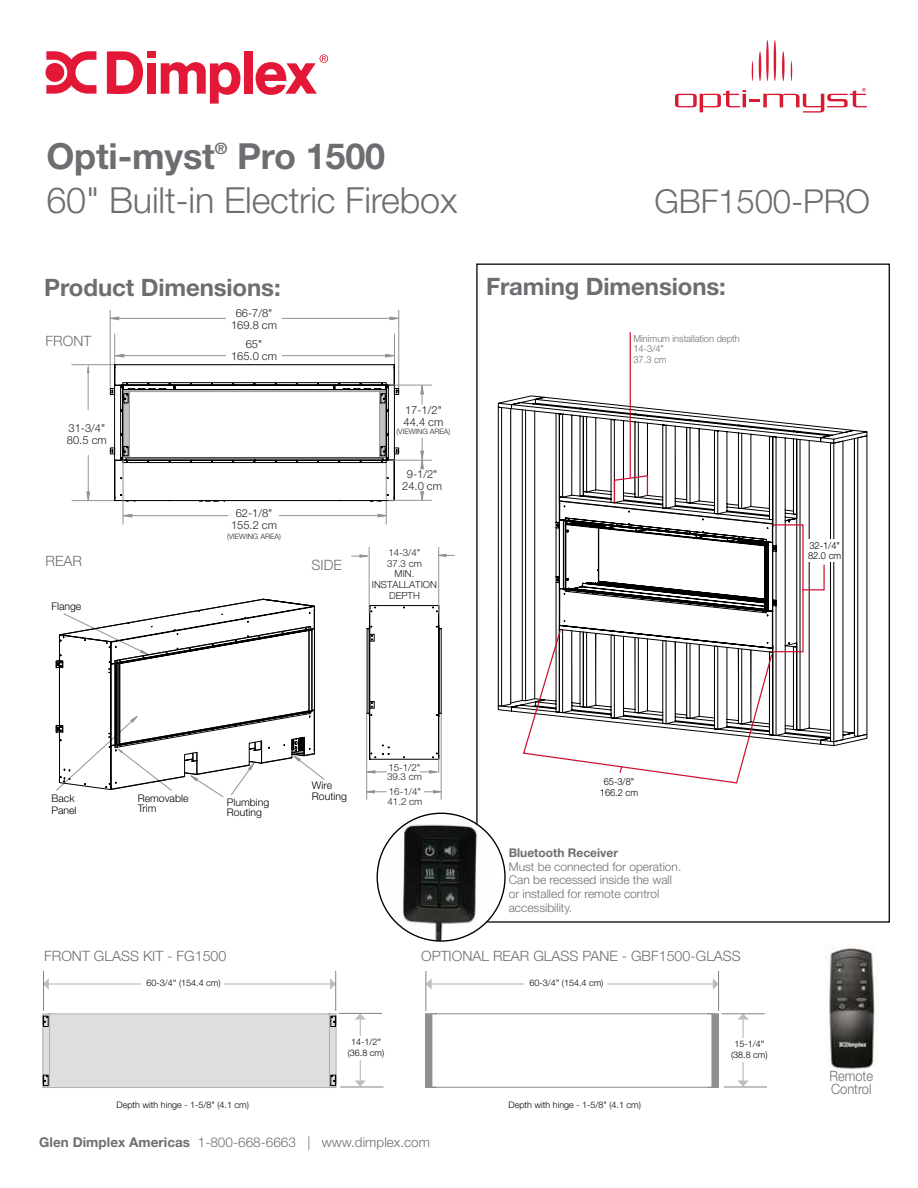
<style>
.page{position:relative;width:918px;height:1188px;background:#fff}
.page>*{position:absolute;margin:0;border:0;box-sizing:border-box;transform-origin:0 0}
.t1{font:300 36px "Helvetica Neue LT Std";letter-spacing:-.005em;color:#6d6e71}
.t2{font:700 36px "Helvetica Neue LT Std";letter-spacing:-.005em;color:#6d6e71}
.t3{font:300 33px "Helvetica Neue LT Std";letter-spacing:-.005em;color:#6d6e71}
.t4{font:700 24px "Helvetica Neue LT Std";letter-spacing:-.005em;color:#6d6e71}
.t5{font:700 15.75px "Helvetica Neue LT Std";color:#6d6e71}
.t6{font:300 14.25px "Helvetica Neue LT Std";color:#6d6e71}
.t7{font:300 14.25px/13.5px "Helvetica Neue LT Std";color:#6d6e71;scale:.9 1}
.t8{font:300 13.5px "Helvetica Neue LT Std";letter-spacing:.005em;color:#6d6e71}
.t9{font:300 12px/13.8px "Helvetica Neue LT Std";color:#6d6e71}
.t10{font:700 12px "Helvetica Neue LT Std";color:#6d6e71}
.t11{font:300 11.1px/12px "Helvetica Neue LT Std";color:#221f1f;text-align:center}
.t12{font:300 10.5px/10.5px "Helvetica Neue LT Std";color:#000}
.t13{font:300 9.75px/10.5px "Helvetica Neue LT Std";color:#221f1f}
.t14{font:300 9.75px/10.5px "Helvetica Neue LT Std";color:#6d6e71;scale:.95 1}
.t15{font:300 9.75px/10.5px "Helvetica Neue LT Std";color:#000;text-align:center;scale:.95 1}
.t16{font:300 9px/10.5px "Helvetica Neue LT Std";color:#000;text-align:center}
.t17{font:300 7.35px "Helvetica Neue LT Std";color:#221f1f}
.s1{font-weight:400;font-stretch:condensed}
.s2{font-weight:700}
</style>
<div class="page">
<svg style="left:497px;top:402px;width:371px;height:341px"></svg>
<svg style="left:42px;top:1013px;width:303px;height:75px;background:#dbdbdb"></svg>
<svg style="left:425px;top:1013px;width:294px;height:75px"></svg>
<svg style="left:56px;top:599px;width:269px;height:198px"></svg>
<div style="left:808px;top:539px;width:33px;height:23px;background:#fff"></div>
<div style="left:772px;top:524px;width:32px;height:128px;border:1px solid #ce0e2d"></div>
<svg style="left:522px;top:629px;width:251px;height:155px"></svg>
<svg style="left:534px;top:403px;width:298px;height:220px"></svg>
<hr style="left:630px;top:332px;width:1px;height:146px;background:#ce0e2d">
<svg style="left:107px;top:51px;width:36px;height:43px"></svg>
<div style="left:147px;top:51px;width:8px;height:7px;background:#e31837"></div>
<div style="left:147px;top:63px;width:8px;height:31px;background:#e31837"></div>
<svg style="left:161px;top:62px;width:79px;height:42px"></svg>
<div style="left:244px;top:51px;width:9px;height:43px;background:#e31837"></div>
<svg style="left:256px;top:54px;width:72px;height:41px"></svg>
<svg style="left:45px;top:51px;width:51px;height:43px"></svg>
<hr style="left:759px;top:51px;width:2px;height:30px;background:#da1a32;border-radius:50%">
<hr style="left:766px;top:40px;width:3px;height:41px;background:#da1a32;border-radius:50%">
<hr style="left:774px;top:40px;width:2px;height:41px;background:#da1a32;border-radius:50%">
<hr style="left:782px;top:51px;width:3px;height:30px;background:#da1a32;border-radius:50%">
<svg style="left:752px;top:61px;width:1px;height:20px"></svg>
<svg style="left:791px;top:61px;width:1px;height:20px"></svg>
<svg style="left:675px;top:88px;width:192px;height:25px"></svg>
<img style="left:391px;top:815px;width:98px;height:126px">
<hr style="left:360px;top:1019px;width:1px;height:62px;background:#bcbec0">
<svg style="left:355px;top:1014px;width:11px;height:6px"></svg>
<svg style="left:355px;top:1080px;width:11px;height:7px"></svg>
<hr style="left:742px;top:1019px;width:2px;height:62px;background:#bcbec0">
<svg style="left:737px;top:1014px;width:12px;height:6px"></svg>
<svg style="left:737px;top:1080px;width:12px;height:7px"></svg>
<hr style="left:48px;top:983px;width:283px;height:2px;background:#bcbec0">
<svg style="left:44px;top:978px;width:5px;height:12px"></svg>
<svg style="left:330px;top:978px;width:5px;height:12px"></svg>
<hr style="left:431px;top:983px;width:283px;height:2px;background:#bcbec0">
<svg style="left:427px;top:978px;width:5px;height:12px"></svg>
<svg style="left:713px;top:979px;width:5px;height:10px"></svg>
<div style="left:349px;top:1036px;width:34px;height:24px;background:#fff"></div>
<div style="left:732px;top:1038px;width:34px;height:24px;background:#fff"></div>
<div style="left:142px;top:978px;width:82px;height:12px;background:#fff"></div>
<div style="left:525px;top:978px;width:82px;height:12px;background:#fff"></div>
<hr style="left:340px;top:1087px;width:44px;height:1px;background:#808285">
<hr style="left:724px;top:1087px;width:43px;height:1px;background:#808285">
<hr style="left:339px;top:1013px;width:43px;height:1px;background:#808285">
<hr style="left:721px;top:1013px;width:44px;height:1px;background:#808285">
<hr style="left:43px;top:971px;width:1px;height:40px;background:#808285">
<hr style="left:335px;top:971px;width:1px;height:40px;background:#808285">
<hr style="left:718px;top:971px;width:1px;height:40px;background:#808285">
<hr style="left:426px;top:971px;width:1px;height:40px;background:#808285">
<img style="left:826px;top:946px;width:50px;height:127px">
<hr style="left:282px;top:355px;width:109px;height:1px;background:#919396">
<hr style="left:115px;top:355px;width:111px;height:1px;background:#919396">
<hr style="left:394px;top:334px;width:1px;height:42px;background:#919396">
<hr style="left:399px;top:310px;width:1px;height:78px;background:#919396">
<hr style="left:110px;top:310px;width:1px;height:78px;background:#919396">
<hr style="left:114px;top:334px;width:1px;height:42px;background:#919396">
<hr style="left:386px;top:460px;width:1px;height:64px;background:#919396">
<svg style="left:385px;top:354px;width:9px;height:4px"></svg>
<hr style="left:279px;top:515px;width:105px;height:1px;background:#919396">
<svg style="left:378px;top:514px;width:9px;height:4px"></svg>
<hr style="left:126px;top:515px;width:102px;height:1px;background:#919396">
<svg style="left:124px;top:514px;width:8px;height:4px"></svg>
<svg style="left:115px;top:354px;width:9px;height:4px"></svg>
<hr style="left:282px;top:318px;width:114px;height:1px;background:#919396">
<hr style="left:110px;top:318px;width:116px;height:1px;background:#919396">
<svg style="left:390px;top:317px;width:9px;height:3px"></svg>
<svg style="left:110px;top:317px;width:9px;height:3px"></svg>
<hr style="left:72px;top:364px;width:42px;height:1px;background:#919396">
<hr style="left:72px;top:500px;width:43px;height:1px;background:#919396">
<hr style="left:88px;top:455px;width:1px;height:43px;background:#919396">
<svg style="left:86px;top:492px;width:4px;height:8px"></svg>
<hr style="left:88px;top:367px;width:1px;height:43px;background:#919396">
<svg style="left:87px;top:364px;width:3px;height:9px"></svg>
<svg style="left:420px;top:386px;width:4px;height:18px"></svg>
<svg style="left:110px;top:364px;width:291px;height:137px"></svg>
<hr style="left:389px;top:500px;width:43px;height:1px;background:#919396">
<hr style="left:389px;top:460px;width:43px;height:1px;background:#919396">
<hr style="left:389px;top:385px;width:43px;height:1px;background:#919396">
<svg style="left:420px;top:491px;width:4px;height:10px"></svg>
<svg style="left:420px;top:438px;width:4px;height:31px"></svg>
<hr style="left:123px;top:460px;width:1px;height:64px;background:#919396">
<hr style="left:441px;top:714px;width:1px;height:85px;background:#919396">
<hr style="left:366px;top:714px;width:1px;height:85px;background:#919396">
<svg style="left:424px;top:790px;width:18px;height:3px"></svg>
<svg style="left:366px;top:790px;width:20px;height:3px"></svg>
<hr style="left:438px;top:547px;width:1px;height:66px;background:#919396">
<hr style="left:369px;top:547px;width:1px;height:66px;background:#919396">
<svg style="left:352px;top:554px;width:16px;height:4px"></svg>
<svg style="left:438px;top:554px;width:16px;height:3px"></svg>
<svg style="left:367px;top:604px;width:75px;height:170px"></svg>
<h1 class="t2" style="left:46px;top:134px;width:170px">Opti-myst</h1>
<h3 class="t5" style="left:215px;top:139px;width:14px">®</h3>
<h1 class="t2" style="left:237px;top:134px;width:150px">Pro 1500</h1>
<h1 class="t1" style="left:46px;top:178px;width:413px">60" Built-in Electric Firebox</h1>
<h2 class="t3" style="left:655px;top:181px;width:217px">GBF1500-PRO</h2>
<h3 class="t4" style="left:44px;top:272px;width:238px">Product Dimensions:</h3>
<h3 class="t4" style="left:486px;top:272px;width:241px">Framing Dimensions:</h3>
<p class="t11" style="left:508px;top:278px;width:41px">37.3 cm<br>MIN.</p>
<p class="t11" style="left:231px;top:307px;width:48px">66-7/8"<br>169.8 cm</p>
<h3 class="t6" style="left:46px;top:332px;width:47px">FRONT</h3>
<p class="t11" style="left:231px;top:337px;width:48px">65"<br>165.0 cm</p>
<p class="t14" style="left:634px;top:333px;width:113px">Minimum installation depth<br>14-3/4"<br>37.3 cm</p>
<p class="t11" style="left:67px;top:422px;width:41px;text-align:left">31-3/4"<br>80.5 cm</p>
<p class="t11" style="left:404px;top:404px;width:41px;text-align:left">17-1/2"<br>44.4 cm</p>
<p class="t17" style="left:397px;top:427px;width:55px">(VIEWING AREA)</p>
<p class="t11" style="left:402px;top:468px;width:41px">9-1/2"<br>24.0 cm</p>
<h3 class="t6" style="left:46px;top:552px;width:38px">REAR</h3>
<p class="t12" style="left:51px;top:601px;width:31px">Flange</p>
<p class="t11" style="left:231px;top:507px;width:48px">62-1/8"<br>155.2 cm</p>
<p class="t17" style="left:227px;top:532px;width:55px">(VIEWING AREA)</p>
<h3 class="t6" style="left:312px;top:556px;width:32px">SIDE</h3>
<p class="t13" style="left:372px;top:547px;width:67px;text-align:center">14-3/4"<br>37.3 cm<br>MIN.<br>INSTALLATION<br>DEPTH</p>
<p class="t15" style="left:808px;top:540px;width:36px;text-align:left">32-1/4"<br>82.0 cm</p>
<p class="t12" style="left:51px;top:792px;width:27px;line-height:12px">Back<br>Panel</p>
<p class="t12" style="left:227px;top:796px;width:44px">Plumbing<br>Routing</p>
<p class="t12" style="left:138px;top:793px;width:52px">Removable<br>Trim</p>
<p class="t12" style="left:312px;top:780px;width:37px">Wire<br>Routing</p>
<p class="t13" style="left:387px;top:762px;width:36px;line-height:9.8px">15-1/2"<br>39.3 cm</p>
<p class="t13" style="left:388px;top:787px;width:36px;line-height:9.8px">16-1/4"<br>41.2 cm</p>
<p class="t15" style="left:600px;top:776px;width:42px">65-3/8"<br>166.2 cm</p>
<h3 class="t10" style="left:509px;top:845px;width:111px">Bluetooth Receiver</h3>
<h3 class="t9" style="left:509px;top:859px;width:174px">Must be connected for operation.<br>Can be recessed inside the wall or installed for remote control accessibility.</h3>
<h3 class="t6" style="left:44px;top:947px;width:184px">FRONT GLASS KIT - FG1500</h3>
<h3 class="t6" style="left:421px;top:947px;width:321px">OPTIONAL REAR GLASS PANE - GBF1500-GLASS</h3>
<p class="t16" style="left:147px;top:977px;width:76px">60-3/4<span class="s1">"</span> (154.4 cm)</p>
<p class="t16" style="left:529px;top:977px;width:76px">60-3/4<span class="s1">”</span> (154.4 cm)</p>
<p class="t16" style="left:348px;top:1037px;width:38px">14-1/2<span class="s1">" </span>(36.8 cm)</p>
<p class="t16" style="left:731px;top:1039px;width:38px">15-1/4<span class="s1">" </span>(38.8 cm)</p>
<p class="t16" style="left:117px;top:1099px;width:134px">Depth with hinge - 1-5/8" (4.1 cm)</p>
<p class="t16" style="left:509px;top:1099px;width:134px">Depth with hinge - 1-5/8" (4.1 cm)</p>
<h3 class="t8" style="left:39px;top:1134px;width:392px"><span class="s2">Glen Dimplex Americas</span> 1-800-668-6663 | www.dimplex.com</h3>
<h3 class="t7" style="left:830px;top:1069px;width:50px">Remote<br>Control</h3>
</div>
